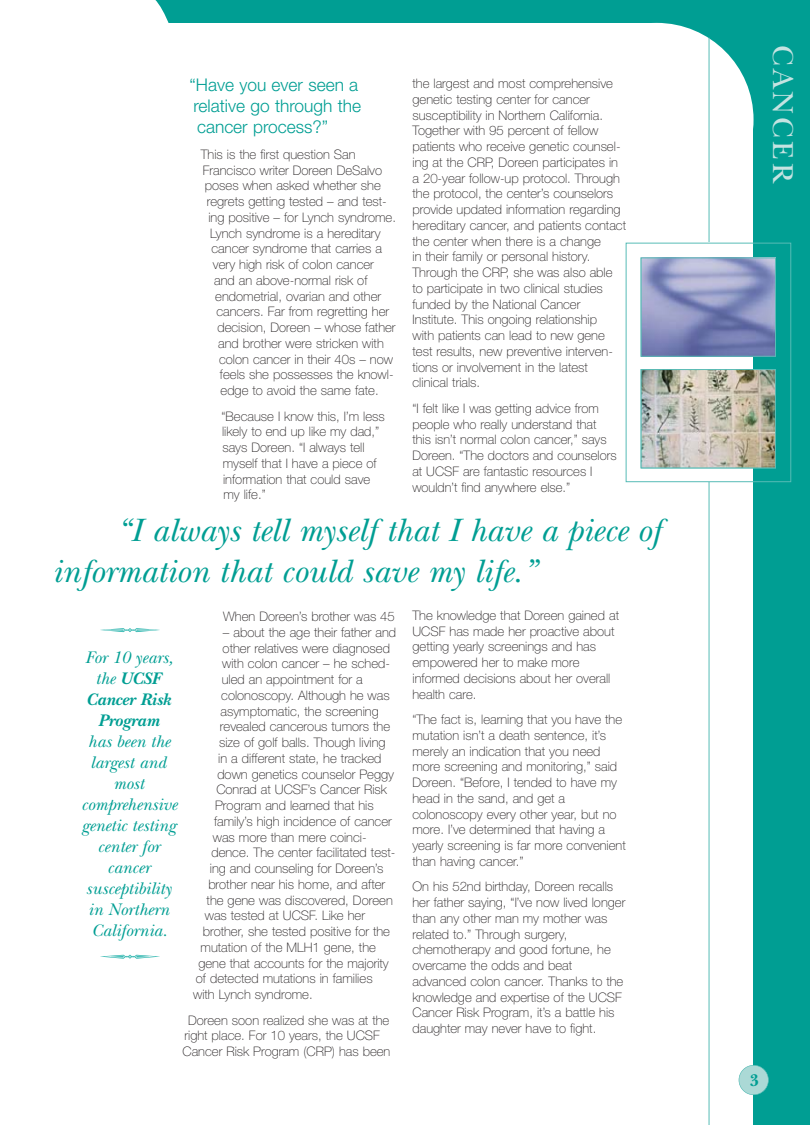
<style>
.page{position:relative;width:810px;height:1125px;background:#fff}
.page>*{position:absolute;margin:0;border:0;box-sizing:border-box;transform-origin:0 0}
.t1{font:italic 33.75px/40.5px "New Baskerville";color:#009e93}
.t2{font:30px "New Baskerville";letter-spacing:.105em;color:#c5e3e1}
.t3{font:italic 17.5px/21px "New Baskerville";color:#009e93;text-align:center}
.t4{font:300 17.5px/21px "Helvetica Neue";color:#009e93}
.t5{font:700 17.5px "New Baskerville";color:#009e93}
.t6{font:100 13.12px/15.8px "Helvetica Neue";color:#231f20}
.s1{font-weight:700}
</style>
<div class="page">
<div style="left:754px;top:20px;width:56px;height:1105px;background:#009e93"></div>
<div style="left:739px;top:1065px;width:29px;height:30px;background:#abd9d6;border-radius:50%"></div>
<div style="left:739px;top:1065px;width:30px;height:30px;border:1px solid #57bcb6;border-radius:50%"></div>
<div style="left:147px;top:0;width:663px;height:22px;background:#009e93"></div>
<div style="left:657px;top:11px;width:101px;height:108px;background:#009e93"></div>
<div style="left:560px;top:23px;width:194px;height:194px;background:#fff;border-radius:50%"></div>
<hr style="left:709px;top:38px;width:1px;height:1087px;background:#57bcb6">
<div style="left:697px;top:243px;width:22px;height:239px;background:#fff"></div>
<div style="left:626px;top:243px;width:165px;height:239px;border:1px solid #57bcb6"></div>
<img style="left:643px;top:260px;width:131px;height:95px">
<img style="left:643px;top:371px;width:131px;height:95px">
<div style="left:641px;top:369px;width:135px;height:99px;border:1px solid #57bcb6"></div>
<div style="left:641px;top:258px;width:135px;height:99px;border:1px solid #57bcb6"></div>
<h4 class="t4" style="left:189px;top:76px;width:173px">“Have you ever seen a relative go through the cancer process?”</h4>
<p class="t6" style="left:201px;top:148px;width:156px">This is the first question San</p>
<p class="t6" style="left:203px;top:163px;width:181px">Francisco writer Doreen DeSalvo</p>
<p class="t6" style="left:205px;top:179px;width:177px">poses when asked whether she</p>
<p class="t6" style="left:207px;top:195px;width:182px">regrets getting tested – and test-</p>
<p class="t6" style="left:208px;top:211px;width:189px">ing positive – for Lynch syndrome.</p>
<p class="t6" style="left:210px;top:226px;width:172px">Lynch syndrome is a hereditary</p>
<p class="t6" style="left:211px;top:242px;width:172px">cancer syndrome that carries a</p>
<p class="t6" style="left:213px;top:258px;width:163px">very high risk of colon cancer</p>
<p class="t6" style="left:214px;top:274px;width:155px">and an above-normal risk of</p>
<p class="t6" style="left:215px;top:289px;width:167px">endometrial, ovarian and other</p>
<p class="t6" style="left:216px;top:305px;width:174px">cancers. Far from regretting her</p>
<p class="t6" style="left:217px;top:321px;width:180px">decision, Doreen – whose father</p>
<p class="t6" style="left:218px;top:337px;width:167px">and brother were stricken with</p>
<p class="t6" style="left:219px;top:352px;width:175px">colon cancer in their 40s – now</p>
<p class="t6" style="left:220px;top:368px;width:175px">feels she possesses the knowl-</p>
<p class="t6" style="left:221px;top:384px;width:160px">edge to avoid the same fate.</p>
<p class="t6" style="left:222px;top:409px;width:165px">“Because I know this, I’m less likely to end up like my dad,” says Doreen. “I always tell myself that I have a piece of information that could save my life.”</p>
<p class="t1" style="left:52px;top:515px;width:610px;text-indent:64px">“I always tell myself that I have a piece of information that could save my life.”</p>
<p class="t6" style="left:412px;top:77px;width:215px">the largest and most comprehensive genetic testing center for cancer susceptibility in Northern California.<br>Together with 95 percent of fellow patients who receive genetic counsel&shy;ing at the CRP, Doreen participates in a 20-year follow-up protocol. Through the protocol, the center’s counselors provide updated information regarding hereditary cancer, and patients contact the center when there is a change<br>in their family or personal history.<br>Through the CRP, she was also able to participate in two clinical studies funded by the National Cancer Institute. This ongoing relationship<br>with patients can lead to new gene test results, new preventive interven&shy;tions or involvement in the latest clinical trials.</p>
<p class="t6" style="left:412px;top:402px;width:206px">“I felt like I was getting advice from people who really understand that this isn’t normal colon cancer,” says Doreen. “The doctors and counselors at UCSF are fantastic resources I wouldn’t find anywhere else.”</p>
<p class="t6" style="left:223px;top:610px;width:173px">When Doreen’s brother was 45</p>
<p class="t6" style="left:223px;top:626px;width:175px">– about the age their father and</p>
<p class="t6" style="left:223px;top:641px;width:169px">other relatives were diagnosed</p>
<p class="t6" style="left:222px;top:657px;width:169px">with colon cancer – he sched-</p>
<p class="t6" style="left:222px;top:673px;width:143px">uled an appointment for a</p>
<p class="t6" style="left:221px;top:689px;width:170px">colonoscopy. Although he was</p>
<p class="t6" style="left:221px;top:704px;width:160px">asymptomatic, the screening</p>
<p class="t6" style="left:220px;top:720px;width:172px">revealed cancerous tumors the</p>
<p class="t6" style="left:219px;top:736px;width:168px">size of golf balls. Though living</p>
<p class="t6" style="left:218px;top:752px;width:165px">in a different state, he tracked</p>
<p class="t6" style="left:217px;top:767px;width:178px">down genetics counselor Peggy</p>
<p class="t6" style="left:216px;top:783px;width:172px">Conrad at UCSF’s Cancer Risk</p>
<p class="t6" style="left:215px;top:799px;width:160px">Program and learned that his</p>
<p class="t6" style="left:214px;top:815px;width:179px">family’s high incidence of cancer</p>
<p class="t6" style="left:213px;top:830px;width:155px">was more than mere coinci-</p>
<p class="t6" style="left:211px;top:846px;width:186px">dence. The center facilitated test-</p>
<p class="t6" style="left:210px;top:862px;width:175px">ing and counseling for Doreen’s</p>
<p class="t6" style="left:208px;top:878px;width:178px">brother near his home, and after</p>
<p class="t6" style="left:207px;top:893px;width:188px">the gene was discovered, Doreen</p>
<p class="t6" style="left:205px;top:909px;width:162px">was tested at UCSF. Like her</p>
<p class="t6" style="left:203px;top:925px;width:189px">brother, she tested positive for the</p>
<p class="t6" style="left:201px;top:941px;width:177px">mutation of the MLH1 gene, the</p>
<p class="t6" style="left:198px;top:956px;width:192px">gene that accounts for the majority</p>
<p class="t6" style="left:196px;top:972px;width:178px">of detected mutations in families</p>
<p class="t6" style="left:193px;top:988px;width:121px">with Lynch syndrome.</p>
<p class="t6" style="left:183px;top:1013px;width:209px;text-indent:6px">Doreen soon realized she was at the right place. For 10 years, the UCSF<br>Cancer Risk Program (CRP) has been</p>
<p class="t3" style="left:81px;top:649px;width:97px">For 10 years, the <span class="s1">UCSF<br>Cancer Risk<br>Program<br></span>has been the largest and most comprehensive genetic testing center for cancer susceptibility in Northern<br>California.</p>
<p class="t6" style="left:412px;top:609px;width:208px">The knowledge that Doreen gained at<br>UCSF has made her proactive about getting yearly screenings and has empowered her to make more informed decisions about her overall health care.</p>
<p class="t6" style="left:412px;top:713px;width:215px">“The fact is, learning that you have the mutation isn’t a death sentence, it’s merely an indication that you need more screening and monitoring,” said Doreen. “Before, I tended to have my head in the sand, and get a colonoscopy every other year, but no more. I’ve determined that having a yearly screening is far more convenient than having cancer.”</p>
<p class="t6" style="left:412px;top:880px;width:214px">On his 52nd birthday, Doreen recalls her father saying, “I’ve now lived longer than any other man my mother was related to.” Through surgery, chemotherapy and good fortune, he overcame the odds and beat advanced colon cancer. Thanks to the knowledge and expertise of the UCSF Cancer Risk Program, it’s a battle his daughter may never have to fight.</p>
<h3 class="t2" style="left:794px;top:45px;width:140px;rotate:90deg">CANCER</h3>
<h3 class="t5" style="left:750px;top:1074px;width:11px">3</h3>
</div>
